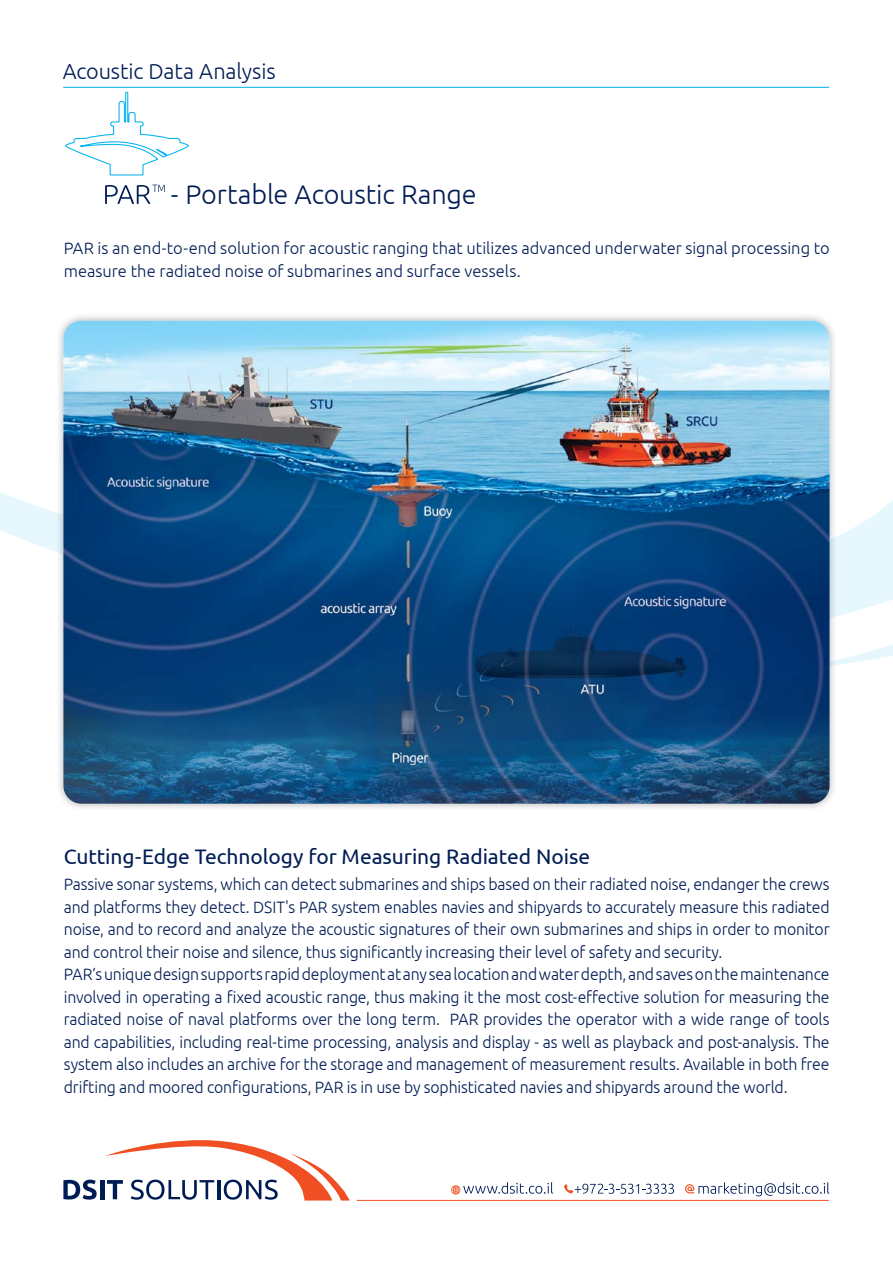
<style>
.page{position:relative;width:893px;height:1263px;background:#fff}
.page>*{position:absolute;margin:0;border:0;box-sizing:border-box;transform-origin:0 0}
.t1{font:300 27px "Ubuntu";letter-spacing:-.005em;color:#001c54}
.t2{font:300 21.75px "Ubuntu";letter-spacing:-.005em;color:#001c54}
.t3{font:21px "Ubuntu";color:#001c54}
.t4{font:300 16.5px/22.5px "Ubuntu";letter-spacing:-.01em;color:#001c54;scale:.96 1}
.t5{font:300 16.5px/22.5px "Ubuntu";letter-spacing:-.01em;color:#001c54}
</style>
<div class="page">
<svg style="left:63px;top:1179px;width:34px;height:21px"></svg>
<hr style="left:100px;top:1180px;width:4px;height:19px;background:#001c54">
<svg style="left:106px;top:1140px;width:244px;height:60px"></svg>
<hr style="left:357px;top:1200px;width:472px;height:1px;background:#f04e23">
<svg style="left:0;top:493px;width:893px;height:172px"></svg>
<div style="left:56px;top:312px;width:781px;height:500px;background:#000;opacity:.3"></div>
<img style="left:63px;top:321px;width:767px;height:483px">
<hr style="left:63px;top:87px;width:766px;height:1px;background:#00b3f0">
<svg style="left:564px;top:1184px;width:110px;height:10px"></svg>
<svg style="left:451px;top:1182px;width:102px;height:12px"></svg>
<svg style="left:685px;top:1182px;width:144px;height:14px"></svg>
<svg style="left:65px;top:91px;width:124px;height:85px"></svg>
<svg style="left:105px;top:185px;width:60px;height:19px"></svg>
<h2 class="t2" style="left:63px;top:58px;width:214px">Acoustic Data Analysis</h2>
<h1 class="t1" style="left:171px;top:178px;width:307px">- Portable Acoustic Range</h1>
<p class="t5" style="left:64px;top:237px;width:767px">PAR is an end-to-end solution for acoustic ranging that utilizes advanced underwater signal processing to measure the radiated noise of submarines and surface vessels.</p>
<p class="t3" style="left:64px;top:843px;width:528px">Cutting-Edge Technology for Measuring Radiated Noise</p>
<p class="t4" style="left:64px;top:873px;width:799px">Passive sonar systems, which can detect submarines and ships based on their radiated noise, endanger the crews</p>
<p class="t4" style="left:64px;top:895px;width:799px">and platforms they detect. DSIT s' PAR system enables navies and shipyards to accurately measure this radiated</p>
<p class="t4" style="left:64px;top:918px;width:799px">noise, and to record and analyze the acoustic signatures of their own submarines and ships in order to monitor</p>
<p class="t4" style="left:64px;top:940px;width:688px">and control their noise and silence, thus significantly increasing their level of safety and security.</p>
<p class="t4" style="left:64px;top:963px;width:799px">PAR s’ uniquedesignsupportsrapiddeploymentatanysealocationandwaterdepth,andsavesonthemaintenance</p>
<p class="t4" style="left:64px;top:985px;width:799px">involved in operating a fixed acoustic range, thus making it the most cost-effective solution for measuring the</p>
<p class="t4" style="left:450px;top:1008px;width:397px">PAR provides the operator with a wide range of tools</p>
<p class="t4" style="left:64px;top:1008px;width:799px">radiated noise of naval platforms over the long term.<br>and capabilities, including real-time processing, analysis and display - as well as playback and post-analysis. The system also includes an archive for the storage and management of measurement results. Available in both free drifting and moored configurations, PAR is in use by sophisticated navies and shipyards around the world.</p>
</div>
